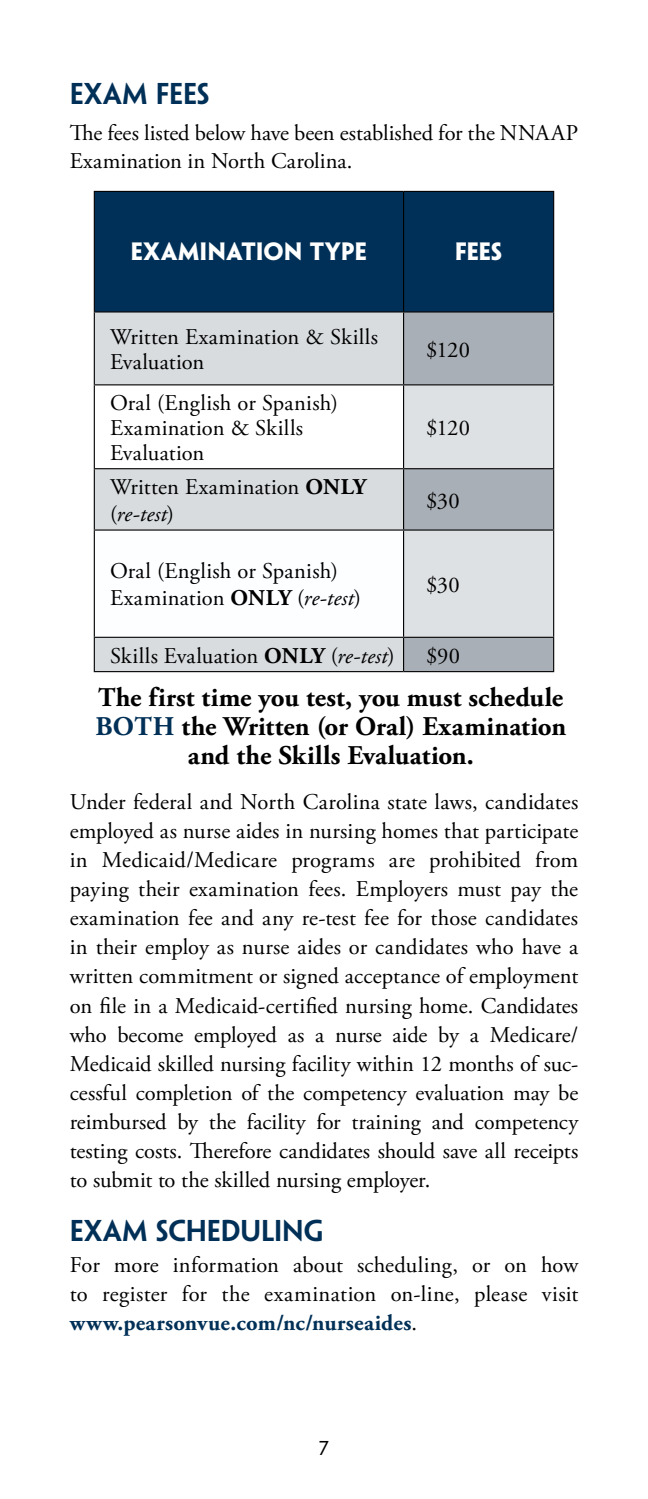
<style>
.page{position:relative;width:648px;height:1499px;background:#fff}
.page>*{position:absolute;margin:0;border:0;box-sizing:border-box;transform-origin:0 0}
.t1{font:700 27px/29.2px "Adobe Garamond Pro";color:#000;text-align:center}
.t2{font:600 27px "Penumbra Sans Std";color:#003057}
.t3{font:22.5px/29px "Adobe Garamond Pro";letter-spacing:.005em;color:#000}
.t4{font:700 22.5px "Penumbra Flare Std";letter-spacing:.005em;color:#fff}
.t5{font:18px "Penumbra Sans Std";color:#000}
.s1{font-weight:700}
.s2{font-style:italic}
.s3{color:#003057}
.s4{font-weight:700;color:#003057}
</style>
<div class="page">
<div style="left:95px;top:192px;width:458px;height:119px;background:#003057"></div>
<div style="left:95px;top:312px;width:308px;height:359px;background:#d8dcdf"></div>
<div style="left:404px;top:312px;width:149px;height:359px;background:#a9afb6"></div>
<div style="left:94px;top:385px;width:310px;height:84px;background:#fff"></div>
<svg style="left:404px;top:385px;width:149px;height:252px;background:#cfd3d7"></svg>
<div style="left:94px;top:530px;width:310px;height:107px;background:#fcfeff"></div>
<hr style="left:94px;top:191px;width:310px;height:1px;background:#000">
<hr style="left:94px;top:192px;width:1px;height:119px;background:#000">
<hr style="left:404px;top:191px;width:150px;height:1px;background:#000">
<hr style="left:403px;top:192px;width:1px;height:119px;background:#000">
<hr style="left:553px;top:192px;width:1px;height:119px;background:#000">
<hr style="left:94px;top:311px;width:310px;height:1px;background:#000">
<hr style="left:94px;top:312px;width:1px;height:72px;background:#000">
<hr style="left:404px;top:311px;width:150px;height:1px;background:#000">
<hr style="left:403px;top:312px;width:1px;height:72px;background:#000">
<hr style="left:553px;top:312px;width:1px;height:72px;background:#000">
<hr style="left:94px;top:384px;width:310px;height:1px;background:#000">
<hr style="left:94px;top:385px;width:1px;height:83px;background:#000">
<hr style="left:404px;top:384px;width:150px;height:1px;background:#000">
<hr style="left:403px;top:385px;width:1px;height:83px;background:#000">
<hr style="left:553px;top:385px;width:1px;height:83px;background:#000">
<hr style="left:94px;top:468px;width:310px;height:1px;background:#000">
<hr style="left:94px;top:469px;width:1px;height:60px;background:#000">
<hr style="left:404px;top:468px;width:150px;height:1px;background:#000">
<hr style="left:403px;top:469px;width:1px;height:60px;background:#000">
<hr style="left:553px;top:469px;width:1px;height:60px;background:#000">
<hr style="left:94px;top:529px;width:310px;height:1px;background:#000">
<hr style="left:94px;top:530px;width:1px;height:107px;background:#000">
<hr style="left:404px;top:529px;width:150px;height:1px;background:#000">
<hr style="left:403px;top:530px;width:1px;height:107px;background:#000">
<hr style="left:553px;top:530px;width:1px;height:107px;background:#000">
<hr style="left:94px;top:637px;width:310px;height:1px;background:#000">
<hr style="left:94px;top:638px;width:1px;height:33px;background:#000">
<hr style="left:404px;top:637px;width:150px;height:1px;background:#000">
<hr style="left:403px;top:638px;width:1px;height:33px;background:#000">
<hr style="left:553px;top:638px;width:1px;height:33px;background:#000">
<hr style="left:94px;top:671px;width:310px;height:1px;background:#000">
<hr style="left:404px;top:671px;width:150px;height:1px;background:#000">
<p class="t2" style="left:70px;top:77px;width:142px">EXAM FEES</p>
<p class="t3" style="left:70px;top:119px;width:510px">The fees listed below have been established for the NNAAP<br>Examination in North Carolina.</p>
<p class="t4" style="left:131px;top:237px;width:238px">EXAMINATION TYPE</p>
<p class="t4" style="left:455px;top:237px;width:49px">FEES</p>
<p class="t3" style="left:110px;top:325px;width:270px;line-height:24.8px">Written Examination &amp; Skills<br>Evaluation</p>
<p class="t3" style="left:110px;top:391px;width:230px;line-height:24.8px">Oral (English or Spanish)<br>Examination &amp; Skills<br>Evaluation</p>
<p class="t3" style="left:110px;top:474px;width:258px;line-height:27px">Written Examination <span class="s1">ONLY </span>(<span class="s2">re-test</span>)</p>
<p class="t3" style="left:110px;top:558px;width:253px;line-height:27px">Oral (English or Spanish)<br>Examination <span class="s1">ONLY</span> (<span class="s2">re-test</span>)</p>
<p class="t3" style="left:426px;top:336px;width:45px">$120</p>
<p class="t3" style="left:426px;top:414px;width:45px">$120</p>
<p class="t3" style="left:426px;top:487px;width:35px">$30</p>
<p class="t3" style="left:426px;top:571px;width:35px">$30</p>
<p class="t3" style="left:110px;top:642px;width:286px">Skills Evaluation <span class="s1">ONLY</span> (<span class="s2">re-test</span>)</p>
<p class="t3" style="left:426px;top:642px;width:35px">$90</p>
<p class="t1" style="left:95px;top:683px;width:472px">The first time you test, you must schedule<br><span class="s3">BOTH</span> the Written (or Oral) Examination and the Skills Evaluation.</p>
<p class="t3" style="left:70px;top:788px;width:510px;text-align:justify">Under federal and North Carolina state laws, candidates employed as nurse aides in nursing homes that participate in Medicaid/Medicare programs are prohibited from paying their examination fees. Employers must pay the examination fee and any re-test fee for those candidates in their employ as nurse aides or candidates who have a written commitment or signed acceptance of employment on file in a Medicaid-certified nursing home. Candidates who become employed as a nurse aide by a Medicare/ Medicaid skilled nursing facility within 12 months of suc&shy;cessful completion of the competency evaluation may be reimbursed by the facility for training and competency testing costs. Therefore candidates should save all receipts to submit to the skilled nursing employer.</p>
<p class="t2" style="left:70px;top:1213px;width:255px">EXAM SCHEDULING</p>
<p class="t3" style="left:70px;top:1251px;width:510px;text-align:justify">For more information about scheduling, or on how to register for the examination on-line, please visit <span class="s4">www.pearsonvue.com/nc/nurseaides</span>.</p>
<p class="t5" style="left:319px;top:1437px;width:11px">7</p>
</div>
